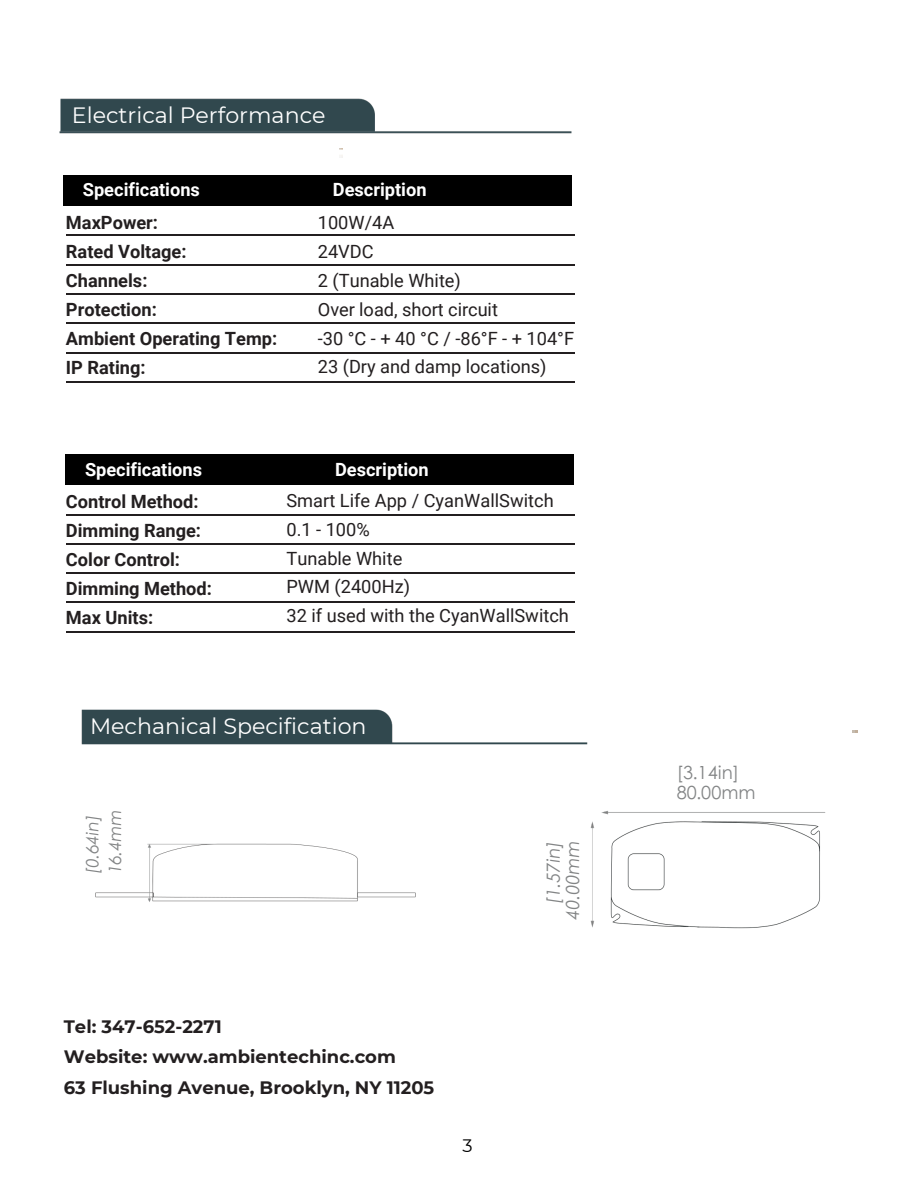
<style>
.page{position:relative;width:918px;height:1188px;background:#fff}
.page>*{position:absolute;margin:0;border:0;box-sizing:border-box;transform-origin:0 0}
.t1{font:22.2px "Montserrat";color:#fff}
.t2{font:18.3px/28.8px "Roboto";color:#231f20}
.t3{font:700 18.3px/28.8px "Roboto";color:#231f20}
.t4{font:700 18.3px "Roboto";color:#fff}
.t5{font:700 18px/30.3px "Montserrat";color:#231f20}
.t6{font:italic 18px/19.4px "Century Gothic";color:#838586;text-align:right}
.t7{font:18px/19.4px "Century Gothic";color:#838586}
.t8{font:18px "Montserrat";color:#000}
.t9{font:italic 16.95px/22.4px "Century Gothic";color:#838586}
</style>
<div class="page">
<img style="left:59px;top:98px;width:513px;height:36px">
<img style="left:81px;top:709px;width:507px;height:36px">
<img style="left:590px;top:810px;width:236px;height:119px">
<img style="left:95px;top:843px;width:321px;height:59px">
<hr style="left:66px;top:235px;width:508px;height:1px;background:#231f20">
<hr style="left:66px;top:264px;width:508px;height:1px;background:#231f20">
<hr style="left:66px;top:293px;width:508px;height:2px;background:#231f20">
<hr style="left:66px;top:323px;width:508px;height:1px;background:#231f20">
<hr style="left:66px;top:352px;width:508px;height:1px;background:#231f20">
<hr style="left:66px;top:381px;width:508px;height:1px;background:#231f20">
<div style="left:64px;top:175px;width:508px;height:31px;background:#000"></div>
<hr style="left:66px;top:514px;width:508px;height:1px;background:#231f20">
<hr style="left:66px;top:543px;width:508px;height:1px;background:#231f20">
<hr style="left:66px;top:573px;width:508px;height:1px;background:#231f20">
<hr style="left:66px;top:602px;width:508px;height:1px;background:#231f20">
<hr style="left:66px;top:631px;width:508px;height:1px;background:#231f20">
<div style="left:66px;top:455px;width:508px;height:30px;background:#000"></div>
<p class="t1" style="left:72px;top:101px;width:255px">Electrical Performance</p>
<h3 class="t4" style="left:83px;top:179px;width:119px">Specifications</h3>
<h2 class="t4" style="left:333px;top:179px;width:95px">Description</h2>
<p class="t3" style="left:66px;top:209px;width:213px">MaxPower:<br>Rated Voltage:<br>Channels:<br>Protection:<br>Ambient Operating Temp:<br>IP Rating:</p>
<p class="t2" style="left:318px;top:209px;width:258px">100W/4A<br>24VDC<br>2 (Tunable White)<br>Over load, short circuit<br>-30 °C - + 40 °C / -86°F - + 104°F<br>23 (Dry and damp locations)</p>
<h3 class="t4" style="left:85px;top:459px;width:119px">Specifications</h3>
<h2 class="t4" style="left:335px;top:459px;width:95px">Description</h2>
<p class="t3" style="left:66px;top:488px;width:147px">Control Method:<br>Dimming Range:<br>Color Control:<br>Dimming Method:<br>Max Units:</p>
<h1 class="t2" style="left:286px;top:486px;width:284px">Smart Life App / CyanWallSwitch<br>0.1 - 100%<br>Tunable White<br>PWM (2400Hz)<br>32 if used with the CyanWallSwitch</h1>
<h1 class="t1" style="left:90px;top:712px;width:278px">Mechanical Specification</h1>
<p class="t9" style="left:81px;top:874px;width:66px;rotate:-90deg">[0.64in]<br>16.4mm</p>
<p class="t5" style="left:64px;top:1011px;width:372px">Tel: 347-652-2271<br>Website: www.ambientechinc.com<br>63 Flushing Avenue, Brooklyn, NY 11205</p>
<h3 class="t8" style="left:462px;top:1135px;width:12px">3</h3>
<p class="t6" style="left:543px;top:920px;width:81px;rotate:-90deg">[1.57in]<br>40.00mm</p>
<p class="t7" style="left:677px;top:762px;width:80px">[3.14in]<br>80.00mm</p>
</div>
